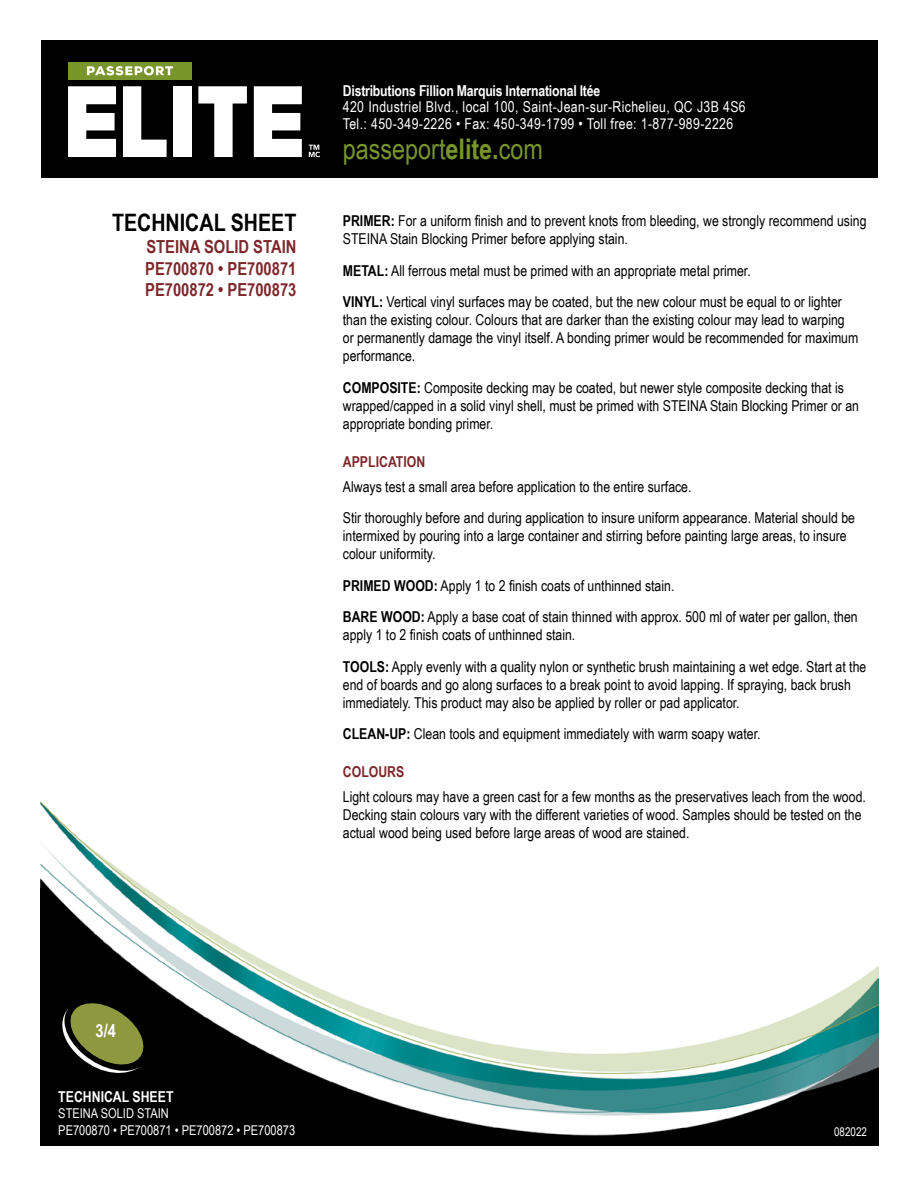
<style>
.page{position:relative;width:918px;height:1188px;background:#fff}
.page>*{position:absolute;margin:0;border:0;box-sizing:border-box;transform-origin:0 0}
.t1{font:28.5px "Arial Narrow";color:#78952c}
.t2{font:700 24px "Arial Narrow";color:#000}
.t3{font:700 18px/21.6px "Arial Narrow";color:#7e272a;text-align:justify}
.t4{font:700 18px "Arial Narrow";color:#fff}
.t5{font:15px/18px "Arial Narrow";color:#000}
.t6{font:15px/17.1px "Arial Narrow";letter-spacing:.025em;color:#fff}
.t7{font:700 15px "Arial Narrow";letter-spacing:-.015em;color:#fff}
.t8{font:700 15px "Arial Narrow";color:#7e272a}
.t9{font:13.5px/16.2px "Arial Narrow";color:#fff}
.t10{font:12px "Arial Narrow";color:#fff}
.s1{font-weight:700}
</style>
<div class="page">
<img style="left:40px;top:801px;width:838px;height:345px">
<svg style="left:57px;top:1001px;width:91px;height:76px;background:#4e5229"></svg>
<div style="left:41px;top:41px;width:837px;height:137px;background:#000"></div>
<svg style="left:309px;top:145px;width:11px;height:12px"></svg>
<svg style="left:68px;top:86px;width:48px;height:71px;background:#d5d5d5"></svg>
<div style="left:173px;top:86px;width:19px;height:71px;background:#fff"></div>
<svg style="left:198px;top:86px;width:49px;height:71px"></svg>
<svg style="left:123px;top:86px;width:44px;height:71px"></svg>
<svg style="left:254px;top:86px;width:48px;height:71px;background:#d5d5d5"></svg>
<div style="left:68px;top:62px;width:124px;height:18px;background:#78952c"></div>
<svg style="left:87px;top:66px;width:86px;height:9px"></svg>
<h2 class="t2" style="left:112px;top:205px;width:186px">TECHNICAL SHEET</h2>
<p class="t3" style="left:145px;top:235px;width:153px">STEINA SOLID STAIN PE700870 • PE700871<br>PE700872 • PE700873</p>
<p class="t7" style="left:343px;top:79px;width:259px">Distributions Fillion Marquis International ltée</p>
<p class="t6" style="left:343px;top:98px;width:404px">420 Industriel Blvd., local 100, Saint-Jean-sur-Richelieu, QC J3B 4S6<br>Tel.: 450-349-2226 • Fax: 450-349-1799 • Toll free: 1-877-989-2226</p>
<h1 class="t1" style="left:343px;top:128px;width:202px">passeport<span class="s1">elite.</span>com</h1>
<p class="t5" style="left:343px;top:211px;width:525px"><span class="s1">PRIMER:</span> For a uniform finish and to prevent knots from bleeding, we strongly recommend using<br>STEINA Stain Blocking Primer before applying stain.</p>
<p class="t5" style="left:343px;top:254px;width:501px;line-height:31.5px"><span class="s1">METAL:</span> All ferrous metal must be primed with an appropriate metal primer.<br><span class="s1">VINYL:</span> Vertical vinyl surfaces may be coated, but the new colour must be equal to or lighter</p>
<p class="t5" style="left:343px;top:310px;width:517px">than the existing colour. Colours that are darker than the existing colour may lead to warping or permanently damage the vinyl itself. A bonding primer would be recommended for maximum performance.</p>
<p class="t5" style="left:343px;top:378px;width:518px"><span class="s1">COMPOSITE:</span> Composite decking may be coated, but newer style composite decking that is wrapped/capped in a solid vinyl shell, must be primed with STEINA Stain Blocking Primer or an appropriate bonding primer.</p>
<p class="t8" style="left:343px;top:450px;width:84px">APPLICATION</p>
<p class="t5" style="left:343px;top:470px;width:514px;line-height:31.5px">Always test a small area before application to the entire surface.<br>Stir thoroughly before and during application to insure uniform appearance. Material should be</p>
<p class="t5" style="left:343px;top:526px;width:505px">intermixed by pouring into a large container and stirring before painting large areas, to insure colour uniformity.</p>
<p class="t5" style="left:343px;top:569px;width:516px;line-height:31.5px"><span class="s1">PRIMED WOOD:</span> Apply 1 to 2 finish coats of unthinned stain.<br><span class="s1">BARE WOOD:</span> Apply a base coat of stain thinned with approx. 500 ml of water per gallon, then</p>
<p class="t5" style="left:343px;top:618px;width:525px;line-height:31.5px">apply 1 to 2 finish coats of unthinned stain.<br><span class="s1">TOOLS:</span> Apply evenly with a quality nylon or synthetic brush maintaining a wet edge. Start at the</p>
<p class="t5" style="left:343px;top:675px;width:510px">end of boards and go along surfaces to a break point to avoid lapping. If spraying, back brush immediately. This product may also be applied by roller or pad applicator.</p>
<p class="t5" style="left:343px;top:724px;width:419px"><span class="s1">CLEAN-UP:</span> Clean tools and equipment immediately with warm soapy water.</p>
<p class="t8" style="left:343px;top:761px;width:63px">COLOURS</p>
<p class="t5" style="left:343px;top:787px;width:525px">Light colours may have a green cast for a few months as the preservatives leach from the wood.<br>Decking stain colours vary with the different varieties of wood. Samples should be tested on the actual wood being used before large areas of wood are stained.</p>
<p class="t4" style="left:95px;top:1017px;width:22px">3/4</p>
<p class="t7" style="left:58px;top:1086px;width:117px">TECHNICAL SHEET</p>
<p class="t9" style="left:58px;top:1105px;width:238px">STEINA SOLID STAIN<br>PE700870 • PE700871 • PE700872 • PE700873</p>
<p class="t10" style="left:834px;top:1123px;width:34px">082022</p>
</div>
